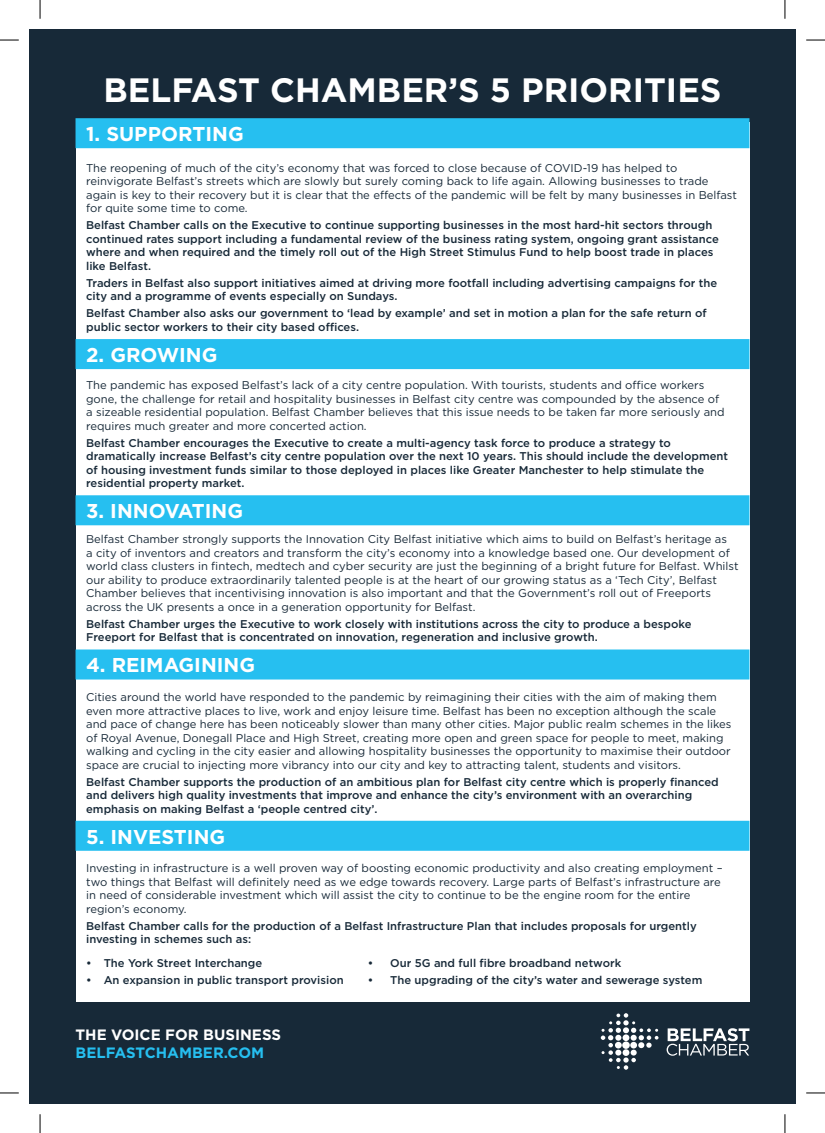
<style>
.page{position:relative;width:825px;height:1133px;background:#fff}
.page>*{position:absolute;margin:0;border:0;box-sizing:border-box;transform-origin:0 0}
.t1{font:700 33.75px "Gotham";color:#fff}
.t2{font:700 20px "Gotham";color:#fff}
.t3{font:700 15px "Gotham";color:#fff}
.t4{font:700 15px "Gotham";color:#26bff0}
.t5{font:11.25px/13.5px "Gotham";color:#172938}
.t6{font:500 11.25px/13.5px "Gotham";color:#172938}
</style>
<div class="page">
<div style="left:29px;top:29px;width:766px;height:1074px;background:#172938"></div>
<div style="left:75px;top:122px;width:674px;height:879px;background:#fff"></div>
<div style="left:75px;top:118px;width:674px;height:30px;background:#26bff0"></div>
<div style="left:75px;top:339px;width:674px;height:30px;background:#26bff0"></div>
<div style="left:75px;top:495px;width:674px;height:30px;background:#26bff0"></div>
<div style="left:75px;top:649px;width:674px;height:30px;background:#26bff0"></div>
<div style="left:75px;top:820px;width:674px;height:30px;background:#26bff0"></div>
<svg style="left:600px;top:1013px;width:58px;height:56px"></svg>
<svg style="left:666px;top:1028px;width:83px;height:27px"></svg>
<svg style="left:0;top:39px;width:19px;height:2px"></svg>
<svg style="left:806px;top:39px;width:18px;height:2px"></svg>
<svg style="left:0;top:1092px;width:19px;height:1px"></svg>
<svg style="left:806px;top:1092px;width:18px;height:1px"></svg>
<svg style="left:39px;top:0;width:2px;height:19px"></svg>
<svg style="left:39px;top:1114px;width:2px;height:18px"></svg>
<svg style="left:784px;top:0;width:1px;height:19px"></svg>
<svg style="left:784px;top:1114px;width:1px;height:18px"></svg>
<h1 class="t1" style="left:103px;top:68px;width:619px">BELFAST CHAMBER’S 5 PRIORITIES</h1>
<h2 class="t2" style="left:86px;top:121px;width:159px">1. SUPPORTING</h2>
<p class="t5" style="left:86px;top:161px;width:652px">The reopening of much of the city’s economy that was forced to close because of COVID-19 has helped to reinvigorate Belfast’s streets which are slowly but surely coming back to life again. Allowing businesses to trade again is key to their recovery but it is clear that the effects of the pandemic will be felt by many businesses in Belfast for quite some time to come.</p>
<p class="t6" style="left:86px;top:218px;width:634px">Belfast Chamber calls on the Executive to continue supporting businesses in the most hard-hit sectors through continued rates support including a fundamental review of the business rating system, ongoing grant assistance where and when required and the timely roll out of the High Street Stimulus Fund to help boost trade in places like Belfast.</p>
<p class="t6" style="left:86px;top:276px;width:632px">Traders in Belfast also support initiatives aimed at driving more footfall including advertising campaigns for the city and a programme of events especially on Sundays.</p>
<p class="t6" style="left:86px;top:306px;width:621px">Belfast Chamber also asks our government to ‘lead by example’ and set in motion a plan for the safe return of public sector workers to their city based offices.</p>
<h2 class="t2" style="left:86px;top:341px;width:133px">2. GROWING</h2>
<p class="t5" style="left:86px;top:378px;width:639px">The pandemic has exposed Belfast’s lack of a city centre population. With tourists, students and office workers gone, the challenge for retail and hospitality businesses in Belfast city centre was compounded by the absence of a sizeable residential population. Belfast Chamber believes that this issue needs to be taken far more seriously and requires much greater and more concerted action.</p>
<p class="t6" style="left:86px;top:435px;width:643px">Belfast Chamber encourages the Executive to create a multi-agency task force to produce a strategy to dramatically increase Belfast’s city centre population over the next 10 years. This should include the development of housing investment funds similar to those deployed in places like Greater Manchester to help stimulate the residential property market.</p>
<h2 class="t2" style="left:86px;top:498px;width:158px">3. INNOVATING</h2>
<p class="t5" style="left:86px;top:532px;width:653px">Belfast Chamber strongly supports the Innovation City Belfast initiative which aims to build on Belfast’s heritage as<br>a city of inventors and creators and transform the city’s economy into a knowledge based one. Our development of world class clusters in fintech, medtech and cyber security are just the beginning of a bright future for Belfast. Whilst our ability to produce extraordinarily talented people is at the heart of our growing status as a ‘Tech City’, Belfast Chamber believes that incentivising innovation is also important and that the Government’s roll out of Freeports across the UK presents a once in a generation opportunity for Belfast.</p>
<p class="t6" style="left:86px;top:617px;width:606px">Belfast Chamber urges the Executive to work closely with institutions across the city to produce a bespoke<br>Freeport for Belfast that is concentrated on innovation, regeneration and inclusive growth.</p>
<h2 class="t2" style="left:86px;top:652px;width:170px">4. REIMAGINING</h2>
<p class="t5" style="left:86px;top:690px;width:646px">Cities around the world have responded to the pandemic by reimagining their cities with the aim of making them even more attractive places to live, work and enjoy leisure time. Belfast has been no exception although the scale and pace of change here has been noticeably slower than many other cities. Major public realm schemes in the likes of Royal Avenue, Donegall Place and High Street, creating more open and green space for people to meet, making walking and cycling in the city easier and allowing hospitality businesses the opportunity to maximise their outdoor space are crucial to injecting more vibrancy into our city and key to attracting talent, students and visitors.</p>
<p class="t6" style="left:86px;top:774px;width:633px">Belfast Chamber supports the production of an ambitious plan for Belfast city centre which is properly financed and delivers high quality investments that improve and enhance the city’s environment with an overarching emphasis on making Belfast a ‘people centred city’.</p>
<h2 class="t2" style="left:86px;top:823px;width:140px">5. INVESTING</h2>
<p class="t5" style="left:86px;top:861px;width:637px">Investing in infrastructure is a well proven way of boosting economic productivity and also creating employment – two things that Belfast will definitely need as we edge towards recovery. Large parts of Belfast’s infrastructure are in need of considerable investment which will assist the city to continue to be the engine room for the entire region’s economy.</p>
<p class="t6" style="left:86px;top:918px;width:612px">Belfast Chamber calls for the production of a Belfast Infrastructure Plan that includes proposals for urgently investing in schemes such as:</p>
<p class="t6" style="left:86px;top:956px;width:177px">• The York Street Interchange</p>
<p class="t6" style="left:367px;top:956px;width:255px">• Our 5G and full fibre broadband network</p>
<p class="t6" style="left:86px;top:973px;width:259px">• An expansion in public transport provision</p>
<p class="t6" style="left:367px;top:973px;width:336px">• The upgrading of the city’s water and sewerage system</p>
<h3 class="t3" style="left:75px;top:1024px;width:207px">THE VOICE FOR BUSINESS</h3>
<h3 class="t4" style="left:75px;top:1042px;width:190px">BELFASTCHAMBER.COM</h3>
</div>
